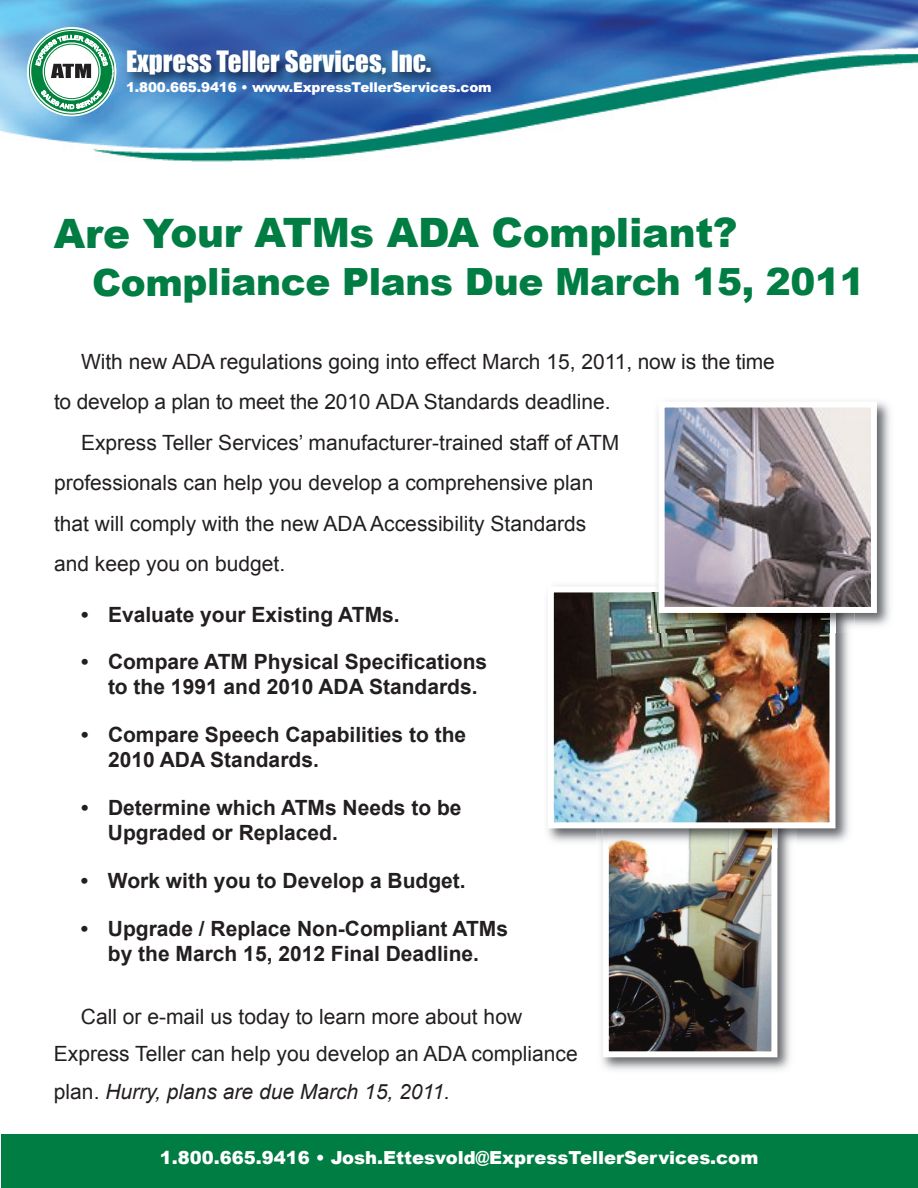
<style>
.page{position:relative;width:918px;height:1188px;background:#fff}
.page>*{position:absolute;margin:0;border:0;box-sizing:border-box;transform-origin:0 0}
.t1{font:900 40.5px "Arial";letter-spacing:-.01em;color:#007d43}
.t2{font:900 37.5px "Arial";letter-spacing:-.01em;color:#007d43}
.t3{font:27px "Impact";color:#fff}
.t4{font:21px/37.5px "Arial";color:#231f20}
.t5{font:700 21px/25.2px "Arial";color:#231f20}
.t6{font:900 18px "Arial";color:#fff}
.t7{font:900 13.5px "Arial";letter-spacing:-.01em;color:#fff}
.s1{font-style:italic}
</style>
<div class="page">
<img style="left:601px;top:848px;width:189px;height:222px">
<img style="left:610px;top:848px;width:160px;height:202px">
<div style="left:603px;top:814px;width:174px;height:243px;border:6px solid #fff"></div>
<img style="left:547px;top:585px;width:302px;height:257px">
<img style="left:596px;top:828px;width:201px;height:20px">
<img style="left:603px;top:828px;width:174px;height:20px">
<img style="left:609px;top:828px;width:162px;height:20px">
<img style="left:555px;top:593px;width:274px;height:228px">
<div style="left:548px;top:586px;width:288px;height:242px;border:6px solid #fff"></div>
<div style="left:1px;top:1134px;width:917px;height:54px;background:#007d43"></div>
<img style="left:0;top:0;width:918px;height:162px">
<svg style="left:29px;top:29px;width:85px;height:86px"></svg>
<img style="left:114px;top:47px;width:2px;height:49px">
<img style="left:114px;top:58px;width:2px;height:27px">
<img style="left:109px;top:47px;width:5px;height:49px">
<img style="left:652px;top:401px;width:238px;height:231px">
<img style="left:666px;top:409px;width:204px;height:197px">
<div style="left:659px;top:402px;width:218px;height:211px;border:6px solid #fff"></div>
<p class="t3" style="left:126px;top:45px;width:307px">Express Teller Services, Inc.</p>
<p class="t7" style="left:126px;top:78px;width:367px">1.800.665.9416 • www.ExpressTellerServices.com</p>
<h1 class="t1" style="left:54px;top:203px;width:685px">Are Your ATMs ADA Compliant?</h1>
<h2 class="t2" style="left:92px;top:254px;width:774px">Compliance Plans Due March 15, 2011</h2>
<p class="t4" style="left:81px;top:343px;width:695px">With new ADA regulations going into effect March 15, 2011, now is the time</p>
<p class="t4" style="left:54px;top:383px;width:558px">to develop a plan to meet the 2010 ADA Standards deadline.</p>
<p class="t4" style="left:81px;top:424px;width:540px">Express Teller Services’ manufacturer-trained staff of ATM</p>
<p class="t4" style="left:54px;top:464px;width:541px">professionals can help you develop a comprehensive plan</p>
<p class="t4" style="left:54px;top:505px;width:534px">that will comply with the new ADA Accessibility Standards</p>
<p class="t4" style="left:54px;top:545px;width:233px">and keep you on budget.</p>
<p class="t5" style="left:81px;top:602px;width:320px">• Evaluate your Existing ATMs.</p>
<p class="t5" style="left:108px;top:649px;width:381px;text-indent:-27px">• Compare ATM Physical Specifications to the 1991 and 2010 ADA Standards.</p>
<p class="t5" style="left:108px;top:722px;width:360px;text-indent:-27px">• Compare Speech Capabilities to the<br>2010 ADA Standards.</p>
<p class="t5" style="left:108px;top:795px;width:355px;text-indent:-27px">• Determine which ATMs Needs to be<br>Upgraded or Replaced.</p>
<p class="t5" style="left:81px;top:868px;width:386px">• Work with you to Develop a Budget.</p>
<p class="t5" style="left:81px;top:916px;width:429px;text-align:center">• Upgrade / Replace Non-Compliant ATMs by the March 15, 2012 Final Deadline.</p>
<p class="t4" style="left:54px;top:997px;width:525px;text-indent:27px">Call or e-mail us today to learn more about how<br>Express Teller can help you develop an ADA compliance plan. <span class="s1">Hurry, plans are due March 15, 2011.</span></p>
<p class="t6" style="left:160px;top:1144px;width:600px">1.800.665.9416 • Josh.Ettesvold@ExpressTellerServices.com</p>
</div>
